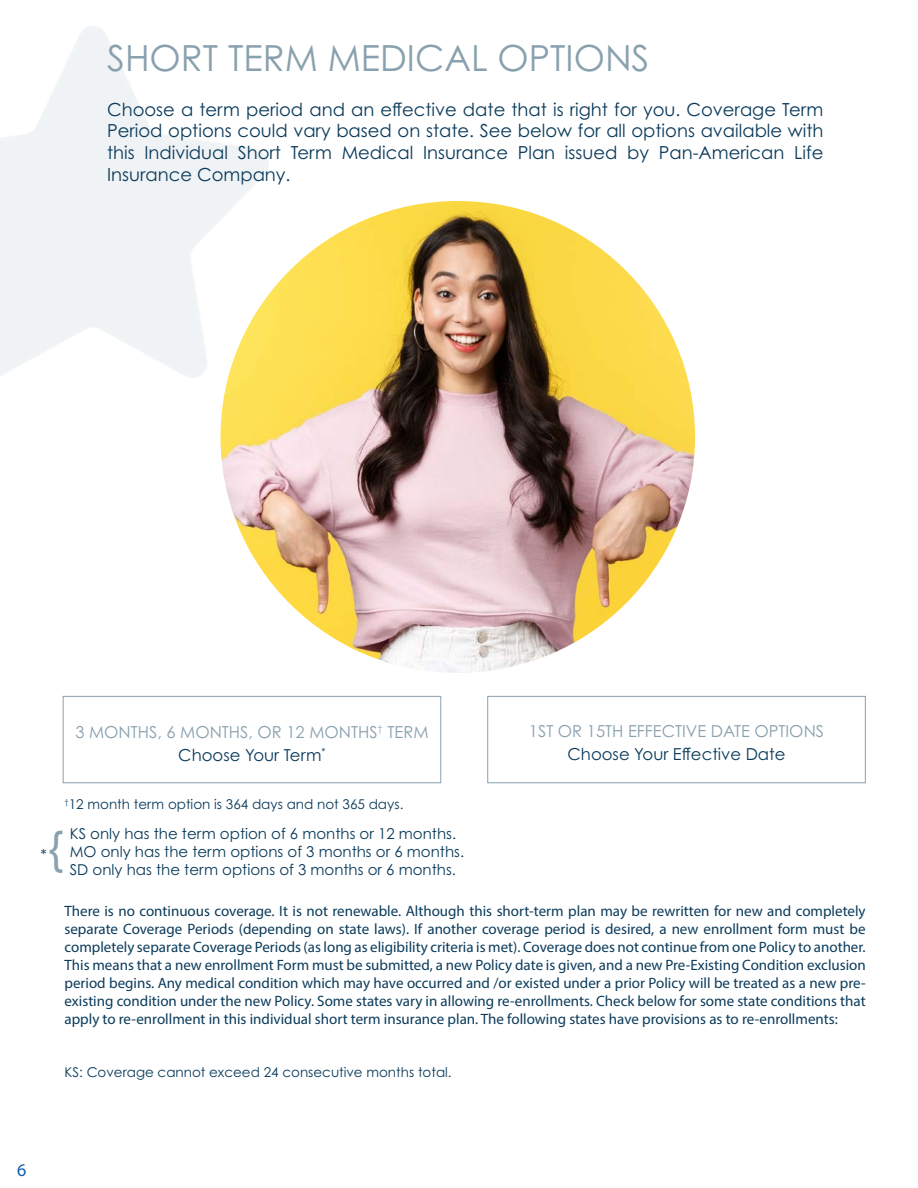
<style>
.page{position:relative;width:918px;height:1188px;background:#fff}
.page>*{position:absolute;margin:0;border:0;box-sizing:border-box;transform-origin:0 0}
.t1{font:45px "Century Gothic Pro";color:#89a1ae}
.t2{font:36px "Century Gothic Pro";color:#89a1ae}
.t3{font:18px/21.6px "Century Gothic Pro";color:#0b3b5b;text-align:justify}
.t4{font:18px "Myriad Pro";color:#105fad}
.t5{font:16.5px "Century Gothic Pro";color:#89a1ae}
.t6{font:16.5px "Century Gothic Pro";color:#0b3b5b}
.t7{font:15px/18px "Myriad Pro";color:#0b3b5b;text-align:justify}
.t8{font:15px "Century Gothic Pro";color:#0b3b5b}
.t9{font:13.5px "Century Gothic Pro";color:#0b3b5b}
</style>
<div class="page">
<img style="left:220px;top:201px;width:475px;height:472px">
<div style="left:63px;top:696px;width:378px;height:87px;border:1px solid #89a1ae"></div>
<div style="left:487px;top:696px;width:379px;height:87px;border:1px solid #89a1ae"></div>
<p class="t2" style="left:107px;top:37px;width:544px">SHORT TERM MEDICAL OPTIONS</p>
<p class="t3" style="left:107px;top:98px;width:718px">Choose a term period and an effective date that is right for you. Coverage Term Period options could vary based on state. See below for all options available with this Individual Short Term Medical Insurance Plan issued by Pan-American Life Insurance Company.</p>
<p class="t5" style="left:75px;top:722px;width:355px">3 MONTHS, 6 MONTHS, OR 12 MONTHS<sup>†</sup> TERM</p>
<p class="t6" style="left:178px;top:745px;width:149px">Choose Your Term<sup>*</sup></p>
<p class="t9" style="left:64px;top:796px;width:340px"><sup>†</sup>12 month term option is 364 days and not 365 days.</p>
<p class="t8" style="left:70px;top:824px;width:388px">KS only has the term option of 6 months or 12 months.</p>
<p class="t8" style="left:70px;top:842px;width:396px">MO only has the term options of 3 months or 6 months.</p>
<p class="t8" style="left:70px;top:860px;width:388px">SD only has the term options of 3 months or 6 months.</p>
<p class="t1" style="left:48px;top:819px;width:17px">{</p>
<p class="t8" style="left:40px;top:845px;width:8px">*</p>
<p class="t5" style="left:529px;top:721px;width:297px">1ST OR 15TH EFFECTIVE DATE OPTIONS</p>
<p class="t6" style="left:568px;top:744px;width:220px">Choose Your Effective Date</p>
<p class="t7" style="left:64px;top:901px;width:803px">There is no continuous coverage. It is not renewable. Although this short-term plan may be rewritten for new and completely separate Coverage Periods (depending on state laws). If another coverage period is desired, a new enrollment form must be completely separate Coverage Periods (as long as eligibility criteria is met). Coverage does not continue from one Policy to another.<br>This means that a new enrollment Form must be submitted, a new Policy date is given, and a new Pre-Existing Condition exclusion period begins. Any medical condition which may have occurred and /or existed under a prior Policy will be treated as a new pre&shy;existing condition under the new Policy. Some states vary in allowing re-enrollments. Check below for some state conditions that apply to re-enrollment in this individual short term insurance plan. The following states have provisions as to re-enrollments:</p>
<p class="t9" style="left:64px;top:1064px;width:389px">KS: Coverage cannot exceed 24 consecutive months total.</p>
<p class="t4" style="left:17px;top:1159px;width:11px">6</p>
</div>
